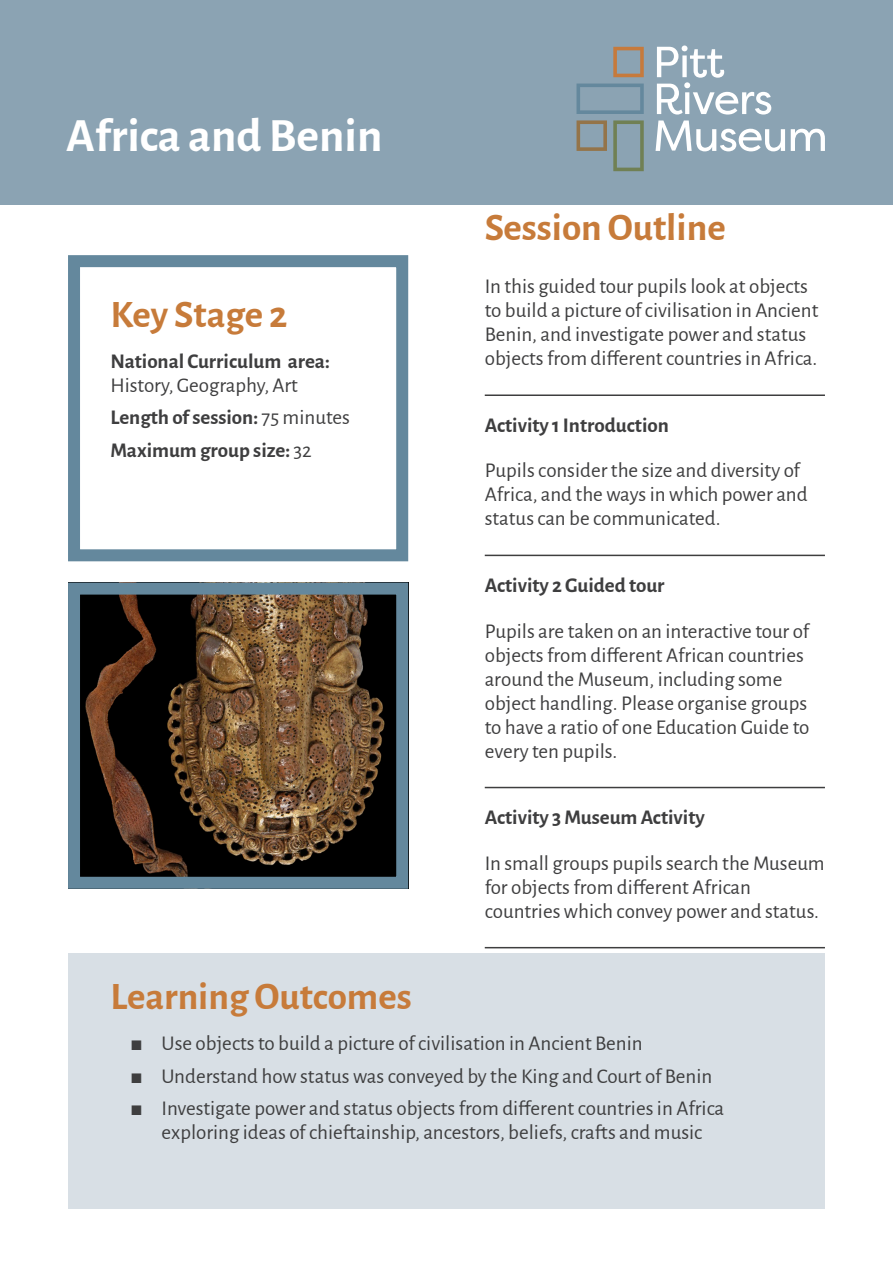
<style>
.page{position:relative;width:893px;height:1263px;background:#fff}
.page>*{position:absolute;margin:0;border:0;box-sizing:border-box;transform-origin:0 0}
.Sheet_title{font:700 48px "Alegreya Sans";color:#fff}
.Subtitle{font:700 39px "Alegreya Sans";color:#c77b3a}
.Body_Text_12pt{font:21px/24px "Alegreya Sans";color:#3e3e3f}
.Body_Text_14pt{font:700 21px/24px "Alegreya Sans";color:#3e3e3f}
.Body_Text_12pt-2{font:700 21px "Alegreya Sans";color:#3e3e3f}
.s1{font-weight:400}
</style>
<div class="page">
<div style="left:68px;top:953px;width:757px;height:255px;background:#d8dfe5"></div>
<div style="left:0;top:0;width:893px;height:204px;background:#8ba3b3"></div>
<div style="left:68px;top:255px;width:340px;height:306px;border:12px solid #64889d"></div>
<img style="left:81px;top:596px;width:314px;height:280px">
<div style="left:68px;top:583px;width:340px;height:306px;border:12px solid #64889d"></div>
<svg style="left:656px;top:45px;width:129px;height:106px"></svg>
<svg style="left:791px;top:129px;width:34px;height:22px"></svg>
<svg style="left:576px;top:84px;width:68px;height:30px"></svg>
<svg style="left:613px;top:120px;width:31px;height:51px"></svg>
<svg style="left:576px;top:120px;width:31px;height:31px"></svg>
<svg style="left:613px;top:47px;width:31px;height:30px"></svg>
<hr style="left:485px;top:394px;width:340px;height:2px;background:#3e3e3f">
<hr style="left:485px;top:555px;width:340px;height:1px;background:#3e3e3f">
<hr style="left:485px;top:787px;width:340px;height:1px;background:#3e3e3f">
<hr style="left:485px;top:947px;width:340px;height:1px;background:#3e3e3f">
<p class="Sheet_title" style="left:66px;top:100px;width:318px">Africa and Benin</p>
<p class="Subtitle" style="left:110px;top:285px;width:179px">Key Stage 2</p>
<p class="Body_Text_14pt" style="left:110px;top:347px;width:221px">National Curriculum area:<br><span class="s1">History, Geography, Art</span></p>
<p class="Body_Text_14pt" style="left:110px;top:404px;width:241px">Length of session: <span class="s1">75 minutes</span></p>
<p class="Body_Text_14pt" style="left:110px;top:436px;width:203px">Maximum group size: <span class="s1">32</span></p>
<p class="Subtitle" style="left:485px;top:198px;width:242px">Session Outline</p>
<p class="Body_Text_12pt" style="left:485px;top:273px;width:335px">In this guided tour pupils look at objects to build a picture of civilisation in Ancient Benin, and investigate power and status objects from different countries in Africa.</p>
<p class="Body_Text_12pt-2" style="left:485px;top:410px;width:186px">Activity 1 Introduction</p>
<p class="Body_Text_12pt" style="left:485px;top:457px;width:324px">Pupils consider the size and diversity of<br>Africa, and the ways in which power and status can be communicated.</p>
<p class="Body_Text_12pt-2" style="left:485px;top:570px;width:181px">Activity 2 Guided tour</p>
<p class="Body_Text_12pt" style="left:485px;top:618px;width:326px">Pupils are taken on an interactive tour of objects from different African countries around the Museum, including some object handling. Please organise groups to have a ratio of one Education Guide to every ten pupils.</p>
<p class="Body_Text_12pt-2" style="left:485px;top:802px;width:222px">Activity 3 Museum Activity</p>
<p class="Body_Text_12pt" style="left:485px;top:850px;width:341px">In small groups pupils search the Museum for objects from different African countries which convey power and status.</p>
<p class="Subtitle" style="left:111px;top:968px;width:303px">Learning Outcomes</p>
<p class="Body_Text_12pt" style="left:132px;top:1030px;width:512px">◼ Use objects to build a picture of civilisation in Ancient Benin</p>
<p class="Body_Text_12pt" style="left:132px;top:1063px;width:582px">◼ Understand how status was conveyed by the King and Court of Benin</p>
<p class="Body_Text_12pt" style="left:132px;top:1095px;width:594px;text-align:center">◼ Investigate power and status objects from different countries in Africa exploring ideas of chieftainship, ancestors, beliefs, crafts and music</p>
</div>
